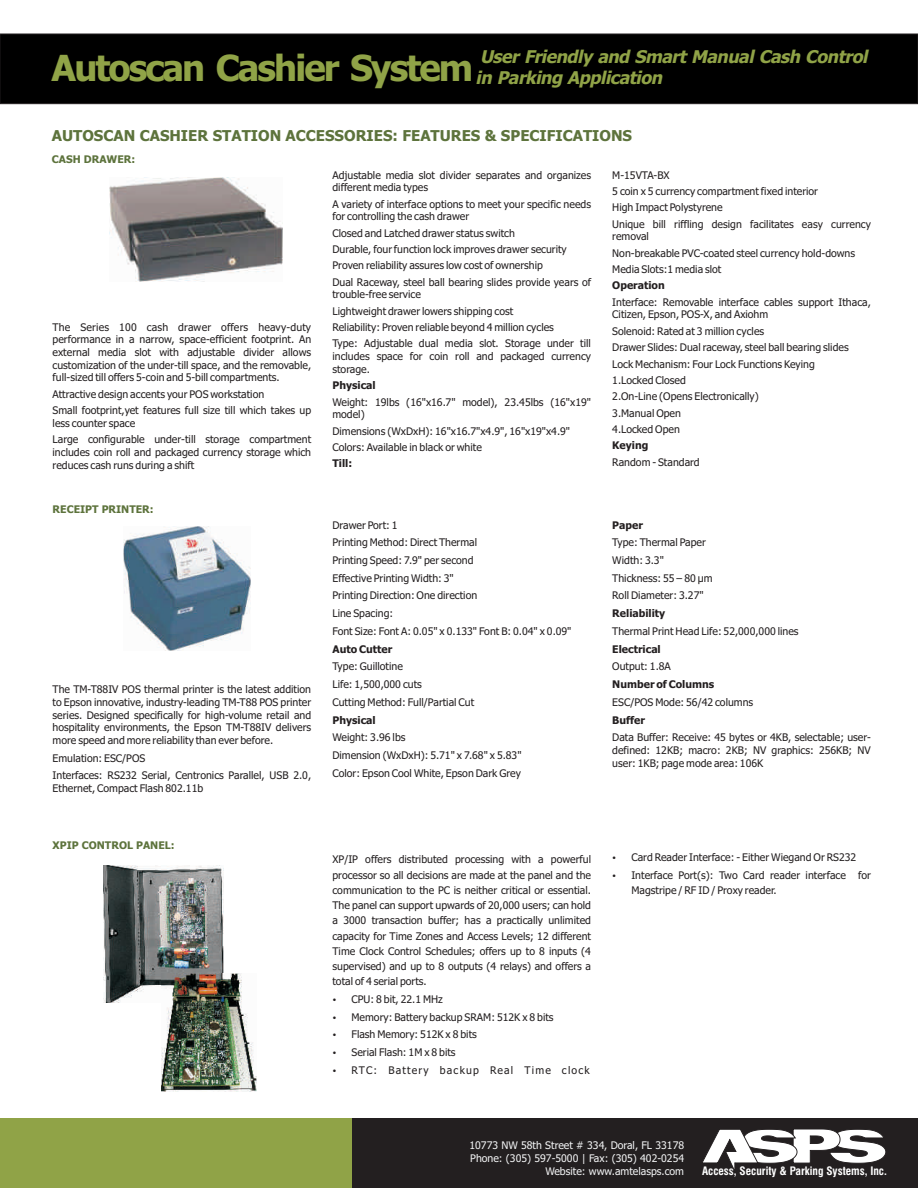
<style>
.page{position:relative;width:918px;height:1188px;background:#fff}
.page>*{position:absolute;margin:0;border:0;box-sizing:border-box;transform-origin:0 0}
.t1{font:700 36px "Tahoma";letter-spacing:-.055em;color:#90a347}
.t2{font:italic 700 17.55px "Tahoma";color:#90a347}
.t3{font:700 15px "Tahoma";color:#5d733c}
.t4{font:700 condensed 11.4px "Swiss 721 BT";color:#fff}
.t5{font:10.5px/15.1px "Tahoma";color:#231f20}
.t6{font:10.5px/12.9px "Tahoma";color:#f2f3f4;text-align:right}
.t7{font:700 10.5px "Tahoma";color:#231f20}
.t8{font:700 10.5px "Tahoma";color:#5d733c}
</style>
<div class="page">
<img style="left:123px;top:527px;width:127px;height:123px">
<img style="left:110px;top:178px;width:173px;height:103px">
<img style="left:103px;top:866px;width:120px;height:137px">
<img style="left:157px;top:878px;width:53px;height:91px">
<img style="left:162px;top:973px;width:95px;height:119px">
<div style="left:352px;top:1118px;width:566px;height:70px;background:#231f20"></div>
<div style="left:0;top:1118px;width:352px;height:70px;background:#90a347"></div>
<div style="left:0;top:34px;width:918px;height:70px;background:#000"></div>
<svg style="left:702px;top:1129px;width:184px;height:40px"></svg>
<h2 class="t2" style="left:480px;top:50px;width:393px">User Friendly and Smart Manual Cash Control</h2>
<h1 class="t1" style="left:52px;top:53px;width:616px">Autoscan Cashier System <sub>in</sub> <sub>Parking</sub> <sub>Application</sub></h1>
<h3 class="t3" style="left:52px;top:129px;width:582px">AUTOSCAN CASHIER STATION ACCESSORIES: FEATURES &amp; SPECIFICATIONS</h3>
<p class="t8" style="left:52px;top:155px;width:85px">CASH DRAWER:</p>
<p class="t5" style="left:332px;top:168px;width:260px">Adjustable media slot divider separates and organizes</p>
<p class="t5" style="left:612px;top:168px;width:59px">M-15VTA-BX</p>
<p class="t5" style="left:332px;top:181px;width:97px">different media types</p>
<p class="t5" style="left:612px;top:185px;width:207px">5 coin x 5 currency compartment fixed interior</p>
<p class="t5" style="left:332px;top:197px;width:260px">A variety of interface options to meet your specific needs</p>
<p class="t5" style="left:612px;top:201px;width:112px">High Impact Polystyrene</p>
<p class="t5" style="left:332px;top:210px;width:138px">for controlling the cash drawer</p>
<p class="t5" style="left:612px;top:217px;width:260px">Unique bill riffling design facilitates easy currency</p>
<p class="t5" style="left:332px;top:226px;width:184px">Closed and Latched drawer status switch</p>
<p class="t5" style="left:612px;top:230px;width:38px">removal</p>
<p class="t5" style="left:332px;top:243px;width:236px">Durable, four function lock improves drawer security</p>
<p class="t5" style="left:612px;top:246px;width:244px">Non-breakable PVC-coated steel currency hold-downs</p>
<p class="t5" style="left:332px;top:259px;width:212px">Proven reliability assures low cost of ownership</p>
<p class="t5" style="left:612px;top:263px;width:111px">Media Slots:1 media slot</p>
<p class="t5" style="left:332px;top:275px;width:260px">Dual Raceway, steel ball bearing slides provide years of</p>
<p class="t7" style="left:612px;top:281px;width:54px">Operation</p>
<p class="t5" style="left:332px;top:288px;width:90px">trouble-free service</p>
<p class="t5" style="left:612px;top:295px;width:260px">Interface: Removable interface cables support Ithaca,</p>
<p class="t5" style="left:332px;top:304px;width:182px">Lightweight drawer lowers shipping cost</p>
<p class="t5" style="left:612px;top:308px;width:158px">Citizen, Epson, POS-X, and Axiohm</p>
<p class="t5" style="left:53px;top:320px;width:260px">The Series 100 cash drawer offers heavy-duty</p>
<p class="t5" style="left:332px;top:321px;width:223px">Reliability: Proven reliable beyond 4 million cycles</p>
<p class="t5" style="left:612px;top:324px;width:153px">Solenoid: Rated at 3 million cycles</p>
<p class="t5" style="left:53px;top:333px;width:260px">performance in a narrow, space-efficient footprint. An</p>
<p class="t5" style="left:332px;top:337px;width:260px">Type: Adjustable dual media slot. Storage under till</p>
<p class="t5" style="left:612px;top:341px;width:238px">Drawer Slides: Dual raceway, steel ball bearing slides</p>
<p class="t5" style="left:53px;top:346px;width:260px">external media slot with adjustable divider allows</p>
<p class="t5" style="left:332px;top:350px;width:260px">includes space for coin roll and packaged currency</p>
<p class="t5" style="left:53px;top:358px;width:260px">customization of the under-till space, and the removable,</p>
<p class="t5" style="left:612px;top:357px;width:204px">Lock Mechanism: Four Lock Functions Keying</p>
<p class="t5" style="left:332px;top:362px;width:39px">storage.</p>
<p class="t5" style="left:53px;top:371px;width:229px">full-sized till offers 5-coin and 5-bill compartments.</p>
<p class="t5" style="left:612px;top:373px;width:75px">1.Locked Closed</p>
<p class="t7" style="left:332px;top:381px;width:45px">Physical</p>
<p class="t5" style="left:53px;top:387px;width:213px">Attractive design accents your POS workstation</p>
<p class="t5" style="left:612px;top:390px;width:148px">2.On-Line (Opens Electronically)</p>
<p class="t5" style="left:332px;top:395px;width:260px">Weight: 19lbs (16"x16.7" model), 23.45lbs (16"x19"</p>
<p class="t5" style="left:53px;top:404px;width:260px">Small footprint,yet features full size till which takes up</p>
<p class="t5" style="left:332px;top:408px;width:34px">model)</p>
<p class="t5" style="left:612px;top:406px;width:70px">3.Manual Open</p>
<p class="t5" style="left:53px;top:416px;width:84px">less counter space</p>
<p class="t5" style="left:332px;top:424px;width:239px">Dimensions (WxDxH): 16"x16.7"x4.9", 16"x19"x4.9"</p>
<p class="t5" style="left:612px;top:422px;width:69px">4.Locked Open</p>
<p class="t5" style="left:53px;top:433px;width:260px">Large configurable under-till storage compartment</p>
<p class="t5" style="left:332px;top:440px;width:151px">Colors: Available in black or white</p>
<p class="t7" style="left:612px;top:441px;width:38px">Keying</p>
<p class="t5" style="left:53px;top:445px;width:260px">includes coin roll and packaged currency storage which</p>
<p class="t7" style="left:332px;top:459px;width:21px">Till:</p>
<p class="t5" style="left:612px;top:455px;width:89px">Random - Standard</p>
<p class="t5" style="left:53px;top:458px;width:143px">reduces cash runs during a shift</p>
<p class="t8" style="left:53px;top:505px;width:103px">RECEIPT PRINTER:</p>
<p class="t5" style="left:53px;top:684px;width:260px;line-height:12.6px">The TM-T88IV POS thermal printer is the latest addition to Epson innovative, industry-leading TM-T88 POS printer</p>
<p class="t5" style="left:332px;top:518px;width:67px">Drawer Port: 1</p>
<p class="t7" style="left:612px;top:520px;width:32px">Paper</p>
<p class="t5" style="left:332px;top:536px;width:146px">Printing Method: Direct Thermal</p>
<p class="t5" style="left:612px;top:536px;width:95px">Type: Thermal Paper</p>
<p class="t5" style="left:332px;top:553px;width:143px">Printing Speed: 7.9" per second</p>
<p class="t5" style="left:612px;top:553px;width:53px">Width: 3.3"</p>
<p class="t5" style="left:332px;top:571px;width:123px">Effective Printing Width: 3"</p>
<p class="t5" style="left:612px;top:571px;width:102px">Thickness: 55 – 80 µm</p>
<p class="t5" style="left:332px;top:589px;width:146px">Printing Direction: One direction</p>
<p class="t5" style="left:612px;top:589px;width:93px">Roll Diameter: 3.27"</p>
<p class="t5" style="left:332px;top:607px;width:62px">Line Spacing:</p>
<p class="t7" style="left:612px;top:609px;width:55px">Reliability</p>
<p class="t5" style="left:332px;top:624px;width:241px">Font Size: Font A: 0.05" x 0.133" Font B: 0.04" x 0.09"</p>
<p class="t5" style="left:612px;top:624px;width:188px">Thermal Print Head Life: 52,000,000 lines</p>
<p class="t7" style="left:332px;top:645px;width:61px">Auto Cutter</p>
<p class="t7" style="left:612px;top:645px;width:50px">Electrical</p>
<p class="t5" style="left:332px;top:660px;width:72px">Type: Guillotine</p>
<p class="t5" style="left:612px;top:660px;width:60px">Output: 1.8A</p>
<p class="t5" style="left:332px;top:678px;width:91px">Life: 1,500,000 cuts</p>
<p class="t7" style="left:612px;top:680px;width:103px">Number of Columns</p>
<p class="t5" style="left:332px;top:695px;width:143px">Cutting Method: Full/Partial Cut</p>
<p class="t5" style="left:612px;top:695px;width:142px">ESC/POS Mode: 56/42 columns</p>
<p class="t5" style="left:53px;top:708px;width:260px">series. Designed specifically for high-volume retail and</p>
<p class="t7" style="left:332px;top:716px;width:45px">Physical</p>
<p class="t7" style="left:612px;top:716px;width:34px">Buffer</p>
<p class="t5" style="left:53px;top:722px;width:260px;line-height:12.6px">hospitality environments, the Epson TM-T88IV delivers more speed and more reliability than ever before.</p>
<p class="t5" style="left:332px;top:731px;width:75px">Weight: 3.96 lbs</p>
<p class="t5" style="left:612px;top:732px;width:260px;line-height:12.6px">Data Buffer: Receive: 45 bytes or 4KB, selectable; user&shy;defined: 12KB; macro: 2KB; NV graphics: 256KB; NV</p>
<p class="t5" style="left:53px;top:751px;width:94px">Emulation: ESC/POS</p>
<p class="t5" style="left:332px;top:749px;width:191px">Dimension (WxDxH): 5.71" x 7.68" x 5.83"</p>
<p class="t5" style="left:612px;top:756px;width:153px">user: 1KB; page mode area: 106K</p>
<p class="t5" style="left:53px;top:769px;width:260px">Interfaces: RS232 Serial, Centronics Parallel, USB 2.0,</p>
<p class="t5" style="left:332px;top:766px;width:190px">Color: Epson Cool White, Epson Dark Grey</p>
<p class="t5" style="left:53px;top:782px;width:152px">Ethernet, Compact Flash 802.11b</p>
<p class="t8" style="left:53px;top:841px;width:124px">XPIP CONTROL PANEL:</p>
<p class="t5" style="left:332px;top:853px;width:260px">XP/IP offers distributed processing with a powerful</p>
<p class="t5" style="left:631px;top:851px;width:226px">Card Reader Interface: - Either Wiegand Or RS232</p>
<p class="t5" style="left:332px;top:868px;width:260px">processor so all decisions are made at the panel and the</p>
<p class="t5" style="left:631px;top:869px;width:241px">Interface Port(s): Two Card reader interface for</p>
<p class="t5" style="left:332px;top:883px;width:260px">communication to the PC is neither critical or essential.</p>
<p class="t5" style="left:631px;top:884px;width:147px">Magstripe / RF ID / Proxy reader.</p>
<p class="t5" style="left:332px;top:899px;width:260px;text-align:justify">The panel can support upwards of 20,000 users; can hold a 3000 transaction buffer; has a practically unlimited capacity for Time Zones and Access Levels; 12 different Time Clock Control Schedules; offers up to 8 inputs (4 supervised) and up to 8 outputs (4 relays) and offers a total of 4 serial ports.</p>
<p class="t5" style="left:352px;top:991px;width:240px;line-height:17.7px">CPU: 8 bit, 22.1 MHz<br>Memory: Battery backup SRAM: 512K x 8 bits<br>Flash Memory: 512K x 8 bits<br>Serial Flash: 1M x 8 bits<br>RTC: Battery backup Real Time clock</p>
<p class="t6" style="left:469px;top:1139px;width:216px">10773 NW 58th Street # 334, Doral, FL 33178<br>Phone: (305) 597-5000 | Fax: (305) 402-0254<br>Website: www.amtelasps.com</p>
<p class="t4" style="left:702px;top:1166px;width:186px">Access, Security &amp; Parking Systems, Inc.</p>
</div>
